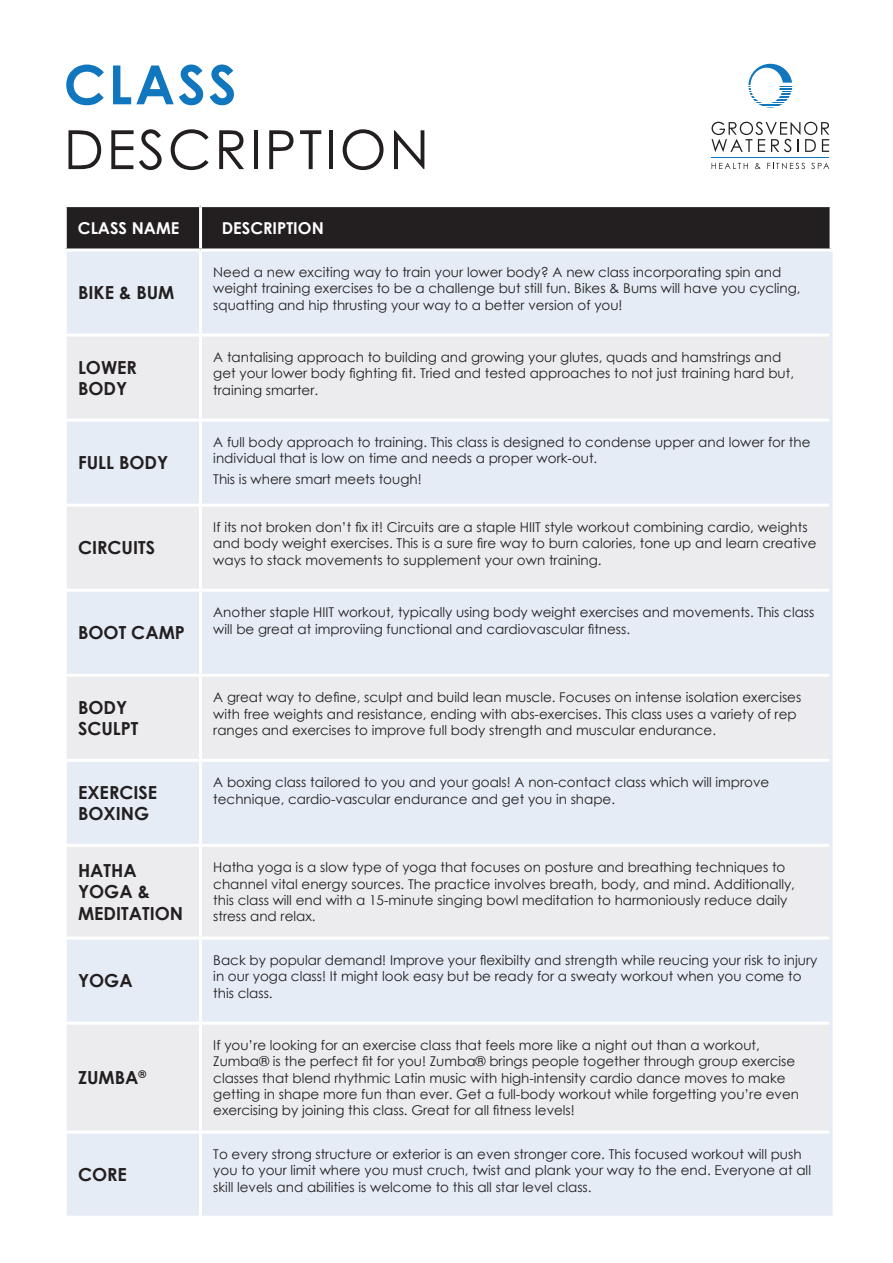
<style>
.page{position:relative;width:893px;height:1263px;background:#fff}
.page>*{position:absolute;margin:0;border:0;box-sizing:border-box;transform-origin:0 0}
.t1{font:54px "Century Gothic";letter-spacing:.05em;color:#231f20}
.t2{font:700 54px "Century Gothic";letter-spacing:.05em;color:#1076bd}
.t3{font:700 18px/21.6px "Century Gothic";color:#231f20}
.t4{font:700 16.35px "Century Gothic";color:#fff}
.t5{font:13.5px/16.2px "Century Gothic";color:#231f20}
</style>
<div class="page">
<div style="left:67px;top:207px;width:763px;height:41px;background:#231f20"></div>
<div style="left:67px;top:251px;width:763px;height:965px;background:#e5ecf6"></div>
<div style="left:67px;top:337px;width:763px;height:82px;background:#ececee"></div>
<div style="left:67px;top:507px;width:763px;height:623px;background:#ececee"></div>
<hr style="left:199px;top:251px;width:3px;height:83px;background:#fff">
<hr style="left:64px;top:334px;width:137px;height:3px;background:#fff">
<hr style="left:201px;top:334px;width:629px;height:3px;background:#fff">
<hr style="left:199px;top:337px;width:3px;height:82px;background:#fff">
<hr style="left:64px;top:419px;width:137px;height:3px;background:#fff">
<hr style="left:201px;top:419px;width:629px;height:3px;background:#fff">
<hr style="left:199px;top:422px;width:3px;height:82px;background:#fff">
<hr style="left:64px;top:504px;width:137px;height:3px;background:#fff">
<hr style="left:201px;top:504px;width:629px;height:3px;background:#fff">
<hr style="left:199px;top:507px;width:3px;height:82px;background:#fff">
<hr style="left:64px;top:589px;width:137px;height:3px;background:#fff">
<hr style="left:201px;top:589px;width:629px;height:3px;background:#fff">
<hr style="left:199px;top:592px;width:3px;height:82px;background:#fff">
<hr style="left:830px;top:251px;width:3px;height:84px;background:#e5ecf6">
<hr style="left:830px;top:335px;width:3px;height:85px;background:#e5ecf6">
<hr style="left:830px;top:420px;width:3px;height:85px;background:#e5ecf6">
<hr style="left:830px;top:505px;width:3px;height:85px;background:#e5ecf6">
<hr style="left:830px;top:590px;width:3px;height:85px;background:#e5ecf6">
<hr style="left:64px;top:674px;width:137px;height:3px;background:#fff">
<hr style="left:201px;top:674px;width:629px;height:3px;background:#fff">
<hr style="left:64px;top:759px;width:137px;height:3px;background:#fff">
<hr style="left:201px;top:759px;width:629px;height:3px;background:#fff">
<hr style="left:64px;top:844px;width:137px;height:3px;background:#fff">
<hr style="left:201px;top:844px;width:629px;height:3px;background:#fff">
<hr style="left:64px;top:936px;width:137px;height:3px;background:#fff">
<hr style="left:201px;top:936px;width:629px;height:3px;background:#fff">
<hr style="left:64px;top:1022px;width:137px;height:3px;background:#fff">
<hr style="left:201px;top:1022px;width:629px;height:3px;background:#fff">
<hr style="left:64px;top:1130px;width:137px;height:3px;background:#fff">
<hr style="left:201px;top:1130px;width:629px;height:3px;background:#fff">
<hr style="left:830px;top:675px;width:3px;height:85px;background:#e5ecf6">
<hr style="left:830px;top:760px;width:3px;height:85px;background:#e5ecf6">
<hr style="left:830px;top:845px;width:3px;height:93px;background:#e5ecf6">
<hr style="left:830px;top:938px;width:3px;height:85px;background:#e5ecf6">
<hr style="left:830px;top:1023px;width:3px;height:109px;background:#e5ecf6">
<hr style="left:830px;top:1132px;width:3px;height:84px;background:#e5ecf6">
<hr style="left:199px;top:677px;width:3px;height:82px;background:#fff">
<hr style="left:199px;top:762px;width:3px;height:82px;background:#fff">
<hr style="left:199px;top:847px;width:3px;height:89px;background:#fff">
<hr style="left:199px;top:939px;width:3px;height:83px;background:#fff">
<hr style="left:199px;top:1025px;width:3px;height:105px;background:#fff">
<hr style="left:199px;top:1133px;width:3px;height:83px;background:#fff">
<hr style="left:199px;top:207px;width:3px;height:41px;background:#fff">
<svg style="left:748px;top:64px;width:44px;height:21px"></svg>
<hr style="left:748px;top:91px;width:44px;height:1px;background:#1076bd">
<hr style="left:748px;top:93px;width:44px;height:1px;background:#1076bd">
<hr style="left:748px;top:86px;width:44px;height:1px;background:#1076bd">
<hr style="left:748px;top:88px;width:44px;height:1px;background:#1076bd">
<hr style="left:748px;top:90px;width:44px;height:1px;background:#1076bd">
<hr style="left:748px;top:94px;width:44px;height:1px;background:#1076bd">
<hr style="left:748px;top:96px;width:44px;height:1px;background:#1076bd">
<hr style="left:748px;top:97px;width:44px;height:1px;background:#1076bd">
<hr style="left:748px;top:99px;width:44px;height:1px;background:#1076bd">
<hr style="left:748px;top:100px;width:44px;height:1px;background:#1076bd">
<hr style="left:748px;top:102px;width:44px;height:1px;background:#1076bd">
<hr style="left:748px;top:105px;width:44px;height:1px;background:#1076bd">
<hr style="left:748px;top:104px;width:44px;height:1px;background:#1076bd">
<hr style="left:748px;top:107px;width:44px;height:1px;background:#1076bd">
<svg style="left:711px;top:163px;width:37px;height:6px"></svg>
<svg style="left:755px;top:163px;width:6px;height:6px"></svg>
<svg style="left:767px;top:163px;width:38px;height:6px"></svg>
<svg style="left:811px;top:163px;width:18px;height:6px"></svg>
<svg style="left:711px;top:122px;width:118px;height:30px"></svg>
<hr style="left:711px;top:157px;width:118px;height:1px;background:#1076bd">
<h1 class="t2" style="left:64px;top:44px;width:174px">CLASS</h1>
<h1 class="t1" style="left:64px;top:112px;width:367px">DESCRIPTION</h1>
<p class="t4" style="left:78px;top:216px;width:103px">CLASS NAME</p>
<p class="t4" style="left:222px;top:216px;width:104px">DESCRIPTION</p>
<h2 class="t3" style="left:78px;top:281px;width:98px">BIKE &amp; BUM</h2>
<p class="t5" style="left:213px;top:264px;width:589px">Need a new exciting way to train your lower body? A new class incorporating spin and weight training exercises to be a challenge but still fun. Bikes &amp; Bums will have you cycling, squatting and hip thrusting your way to a better version of you!</p>
<h2 class="t3" style="left:78px;top:355px;width:61px">LOWER<br>BODY</h2>
<p class="t5" style="left:213px;top:349px;width:582px">A tantalising approach to building and growing your glutes, quads and hamstrings and get your lower body fighting fit. Tried and tested approaches to not just training hard but, training smarter.</p>
<h2 class="t3" style="left:78px;top:451px;width:92px">FULL BODY</h2>
<h2 class="t3" style="left:78px;top:536px;width:79px">CIRCUITS</h2>
<h2 class="t3" style="left:78px;top:621px;width:108px">BOOT CAMP</h2>
<p class="t5" style="left:213px;top:434px;width:599px">A full body approach to training. This class is designed to condense upper and lower for the individual that is low on time and needs a proper work-out.</p>
<p class="t5" style="left:213px;top:470px;width:210px">This is where smart meets tough!</p>
<p class="t5" style="left:213px;top:519px;width:605px">If its not broken don’t fix it! Circuits are a staple HIIT style workout combining cardio, weights and body weight exercises. This is a sure fire way to burn calories, tone up and learn creative ways to stack movements to supplement your own training.</p>
<p class="t5" style="left:213px;top:604px;width:603px">Another staple HIIT workout, typically using body weight exercises and movements. This class will be great at improviing functional and cardiovascular fitness.</p>
<h2 class="t3" style="left:78px;top:695px;width:62px">BODY<br>SCULPT</h2>
<p class="t5" style="left:213px;top:689px;width:589px">A great way to define, sculpt and build lean muscle. Focuses on intense isolation exercises with free weights and resistance, ending with abs-exercises. This class uses a variety of rep ranges and exercises to improve full body strength and muscular endurance.</p>
<h2 class="t3" style="left:78px;top:781px;width:81px">EXERCISE<br>BOXING</h2>
<p class="t5" style="left:213px;top:774px;width:557px">A boxing class tailored to you and your goals! A non-contact class which will improve technique, cardio-vascular endurance and get you in shape.</p>
<h2 class="t3" style="left:78px;top:859px;width:107px">HATHA<br>YOGA &amp;<br>MEDITATION</h2>
<p class="t5" style="left:213px;top:859px;width:583px">Hatha yoga is a slow type of yoga that focuses on posture and breathing techniques to channel vital energy sources. The practice involves breath, body, and mind. Additionally, this class will end with a 15-minute singing bowl meditation to harmoniously reduce daily stress and relax.</p>
<h2 class="t3" style="left:78px;top:969px;width:56px">YOGA</h2>
<h2 class="t3" style="left:78px;top:1066px;width:70px">ZUMBA<sup>®</sup></h2>
<h2 class="t3" style="left:78px;top:1163px;width:50px">CORE</h2>
<p class="t5" style="left:213px;top:952px;width:606px">Back by popular demand! Improve your flexibilty and strength while reucing your risk to injury in our yoga class! It might look easy but be ready for a sweaty workout when you come to this class.</p>
<p class="t5" style="left:213px;top:1037px;width:587px">If you’re looking for an exercise class that feels more like a night out than a workout, Zumba® is the perfect fit for you! Zumba® brings people together through group exercise classes that blend rhythmic Latin music with high-intensity cardio dance moves to make getting in shape more fun than ever. Get a full-body workout while forgetting you’re even exercising by joining this class. Great for all fitness levels!</p>
<p class="t5" style="left:213px;top:1146px;width:599px">To every strong structure or exterior is an even stronger core. This focused workout will push you to your limit where you must cruch, twist and plank your way to the end. Everyone at all skill levels and abilities is welcome to this all star level class.</p>
</div>
